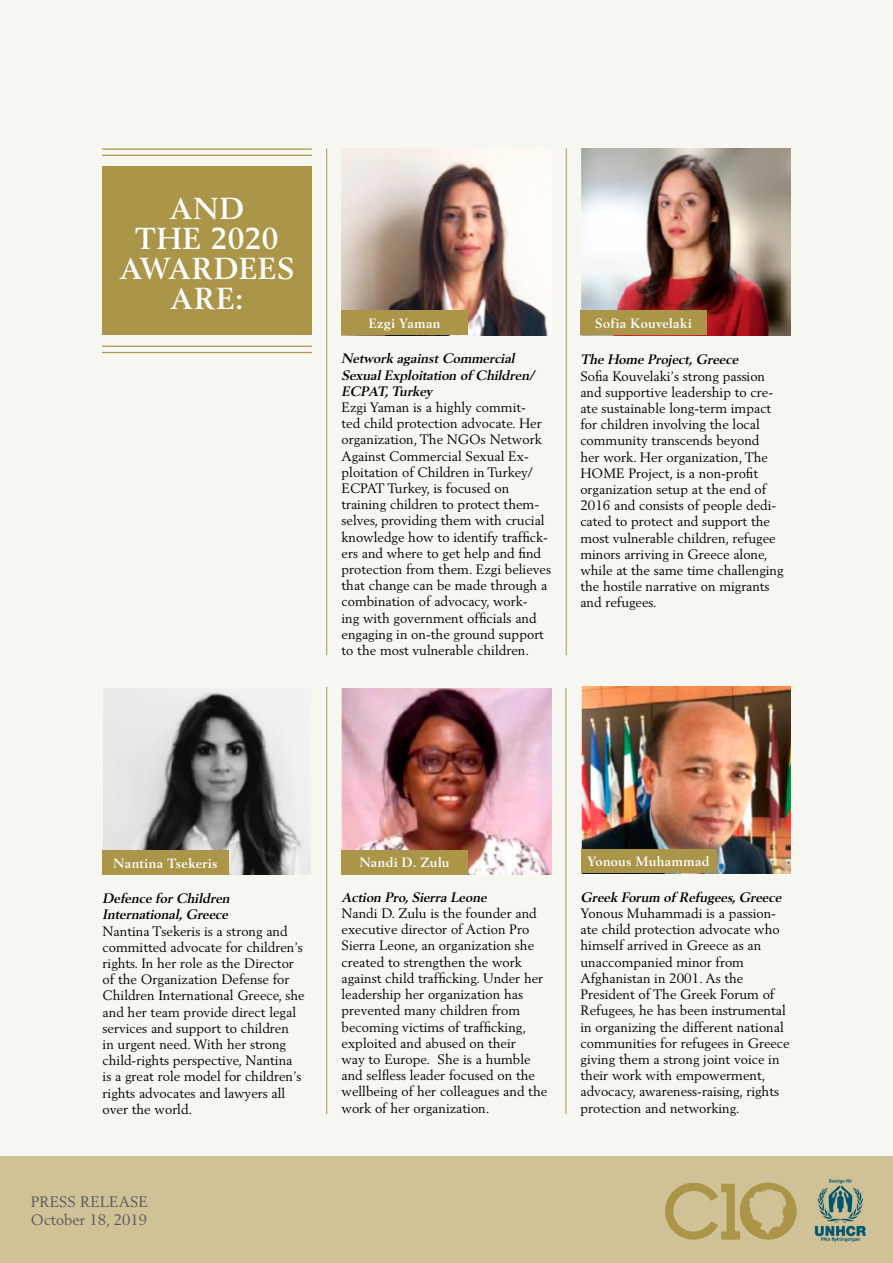
<style>
.page{position:relative;width:893px;height:1263px;background:#f7f7f1}
.page>*{position:absolute;margin:0;border:0;box-sizing:border-box;transform-origin:0 0}
.t1{font:700 30px/30px "Berling";letter-spacing:.035em;color:#fff;text-align:center}
.t2{font:15px/18px "Berling LT Std";color:#57585a}
.t3{font:13.5px/16.2px "Berling LT Std";color:#000}
.t4{font:700 13.35px "Berling";letter-spacing:.03em;color:#fff}
.s1{font-family:"Berling";font-weight:700;font-style:italic}
</style>
<div class="page">
<div style="left:0;top:1157px;width:893px;height:106px;background:#d0c197"></div>
<hr style="left:326px;top:687px;width:1px;height:427px;background:#ab9548">
<hr style="left:326px;top:148px;width:1px;height:507px;background:#ab9548">
<hr style="left:566px;top:148px;width:1px;height:507px;background:#ab9548">
<hr style="left:566px;top:688px;width:1px;height:426px;background:#ab9548">
<img style="left:581px;top:687px;width:209px;height:186px">
<img style="left:580px;top:148px;width:210px;height:187px">
<img style="left:103px;top:688px;width:208px;height:187px">
<img style="left:342px;top:688px;width:209px;height:186px">
<div style="left:342px;top:850px;width:126px;height:24px;background:#ab9548"></div>
<div style="left:103px;top:851px;width:126px;height:24px;background:#ab9548"></div>
<div style="left:580px;top:311px;width:127px;height:24px;background:#ab9548"></div>
<div style="left:580px;top:849px;width:136px;height:24px;background:#ab9548"></div>
<img style="left:342px;top:148px;width:206px;height:187px">
<div style="left:342px;top:311px;width:126px;height:24px;background:#ab9548"></div>
<div style="left:102px;top:167px;width:210px;height:168px;background:#ab9548"></div>
<hr style="left:102px;top:346px;width:210px;height:1px;background:#ab9548">
<hr style="left:102px;top:352px;width:210px;height:1px;background:#ab9548">
<hr style="left:102px;top:148px;width:210px;height:2px;background:#ab9548">
<hr style="left:102px;top:155px;width:210px;height:1px;background:#ab9548">
<svg style="left:665px;top:1182px;width:132px;height:58px"></svg>
<img style="left:814px;top:1179px;width:52px;height:63px">
<p class="t1" style="left:120px;top:194px;width:176px">AND<br>THE 2020<br>AWARDEES<br>ARE:</p>
<p class="t4" style="left:369px;top:315px;width:73px">Ezgi Yaman</p>
<p class="t3" style="left:342px;top:350px;width:211px"><span class="s1">Network againstCommercial<br>SexualExploitation of Children/<br>ECPAT, Turkey<br></span>Ezgi Yaman is a highly commit-<br>ted child protection advocate. Her organization, The NGOs Network<br>Against Commercial Sexual Ex&shy;ploitation of Children in Turkey/<br>ECPAT Turkey, is focused on training children to protect them&shy;selves, providing them with crucial knowledge how to identify traffick&shy;ers and where to get help and find protection from them. Ezgi believes that change can be made through a combination of advocacy, work-<br>ing with government officials and engaging in on-the ground support to the most vulnerable children.</p>
<p class="t4" style="left:595px;top:315px;width:98px">Sofia Kouvelaki</p>
<p class="t3" style="left:580px;top:351px;width:205px"><span class="s1">The Home Project, Greece<br></span>Sofia Kouvelaki’s strong passion and supportive leadership to cre&shy;ate sustainable long-term impact for children involving the local community transcends beyond<br>her work. Her organization, The<br>HOME Project, is a non-profit organization setup at the end of<br>2016 and consists of people dedi&shy;cated to protect and support the most vulnerable children, refugee minors arriving in Greece alone, while at the same time challenging the hostile narrative on migrants and refugees.</p>
<p class="t4" style="left:114px;top:855px;width:106px">Nantina Tsekeris</p>
<p class="t4" style="left:360px;top:855px;width:91px">Nandi D. Zulu</p>
<p class="t4" style="left:587px;top:854px;width:124px">Yonous Muhammad</p>
<p class="t3" style="left:103px;top:890px;width:204px"><span class="s1">Defence forChildren<br>International, Greece<br></span>Nantina Tsekeris is a strong and committed advocate for children’s rights. In her role as the Director of the Organization Defense for<br>Children International Greece, she and her team provide direct legal services and support to children<br>in urgent need. With her strong child-rights perspective, Nantina<br>is a great role model for children’s rights advocates and lawyers all over the world.</p>
<p class="t3" style="left:580px;top:889px;width:211px"><span class="s1">Greek Forum of Refugees, Greece<br></span>Yonous Muhammadi is a passion&shy;ate child protection advocate who himself arrived in Greece as an unaccompanied minor from<br>Afghanistan in 2001. As the<br>President of The Greek Forum of<br>Refugees, he has been instrumental in organizing the different national communities for refugees in Greece giving them a strong joint voice in their work with empowerment, advocacy, awareness-raising, rights protection and networking.</p>
<p class="t3" style="left:342px;top:889px;width:207px"><span class="s1">Action Pro, Sierra Leone<br></span>Nandi D. Zulu is the founder and executive director of Action Pro<br>Sierra Leone, an organization she created to strengthen the work against child trafficking. Under her leadership her organization has prevented many children from becoming victims of trafficking, exploited and abused on their<br>way to Europe. She is a humble and selfless leader focused on the wellbeing of her colleagues and the work of her organization.</p>
<p class="t2" style="left:31px;top:1192px;width:118px">PRESS RELEASE<br>October 18, 2019</p>
</div>
